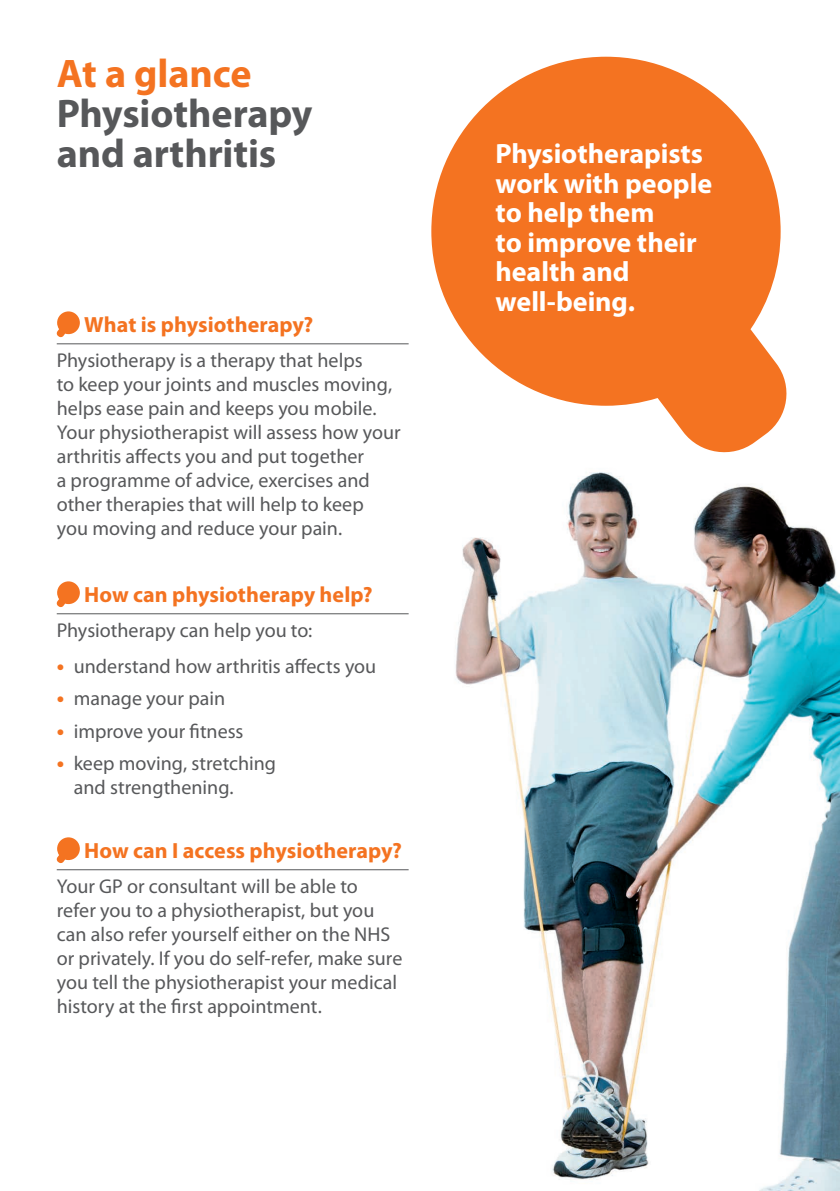
<style>
.page{position:relative;width:840px;height:1191px;background:#fff}
.page>*{position:absolute;margin:0;border:0;box-sizing:border-box;transform-origin:0 0}
.t1{font:700 40px/40px "Myriad Pro";letter-spacing:-.005em;color:#57585a}
.t2{font:700 40px "Myriad Pro";letter-spacing:-.005em;color:#f47321}
.t3{font:700 28px/29.6px "Myriad Pro";letter-spacing:-.005em;color:#fff}
.t4{font:700 22px "Myriad Pro";color:#f47321}
.t5{font:20px/24px "Myriad Pro";color:#57585a}
.s1{font-weight:700;font-size:22px;color:#f47321}
</style>
<div class="page">
<img style="left:408px;top:399px;width:431px;height:792px">
<hr style="left:57px;top:343px;width:351px;height:1px;background:#57585a">
<hr style="left:57px;top:613px;width:351px;height:1px;background:#57585a">
<hr style="left:57px;top:869px;width:351px;height:1px;background:#57585a">
<svg style="left:56px;top:311px;width:24px;height:26px"></svg>
<svg style="left:56px;top:581px;width:24px;height:26px"></svg>
<svg style="left:56px;top:837px;width:24px;height:26px"></svg>
<svg style="left:431px;top:57px;width:355px;height:395px;fill:#f47321"></svg>
<h1 class="t2" style="left:57px;top:47px;width:196px">At a glance</h1>
<h1 class="t1" style="left:57px;top:92px;width:257px">Physiotherapy and arthritis</h1>
<p class="t4" style="left:84px;top:310px;width:230px">What is physiotherapy?</p>
<p class="t5" style="left:57px;top:348px;width:345px">Physiotherapy is a therapy that helps<br>to keep your joints and muscles moving, helps ease pain and keeps you mobile.<br>Your physiotherapist will assess how your arthritis affects you and put together<br>a programme of advice, exercises and other therapies that will help to keep<br>you moving and reduce your pain.</p>
<p class="t4" style="left:84px;top:580px;width:290px">How can physiotherapy help?</p>
<p class="t5" style="left:57px;top:618px;width:257px">Physiotherapy can help you to:</p>
<p class="t5" style="left:57px;top:653px;width:321px"><span class="s1">•</span> understand how arthritis affects you</p>
<p class="t5" style="left:57px;top:686px;width:170px"><span class="s1">•</span> manage your pain</p>
<p class="t5" style="left:57px;top:718px;width:188px"><span class="s1">•</span> improve your fitness</p>
<p class="t5" style="left:74px;top:751px;width:204px;text-indent:-17px"><span class="s1">•</span> keep moving, stretching and strengthening.</p>
<p class="t4" style="left:84px;top:836px;width:319px">How can I access physiotherapy?</p>
<p class="t5" style="left:57px;top:874px;width:347px">Your GP or consultant will be able to<br>refer you to a physiotherapist, but you can also refer yourself either on the NHS or privately. If you do self-refer, make sure you tell the physiotherapist your medical history at the first appointment.</p>
<h2 class="t3" style="left:495px;top:138px;width:218px">Physiotherapists work with people to help them<br>to improve their health and well-being.</h2>
</div>
